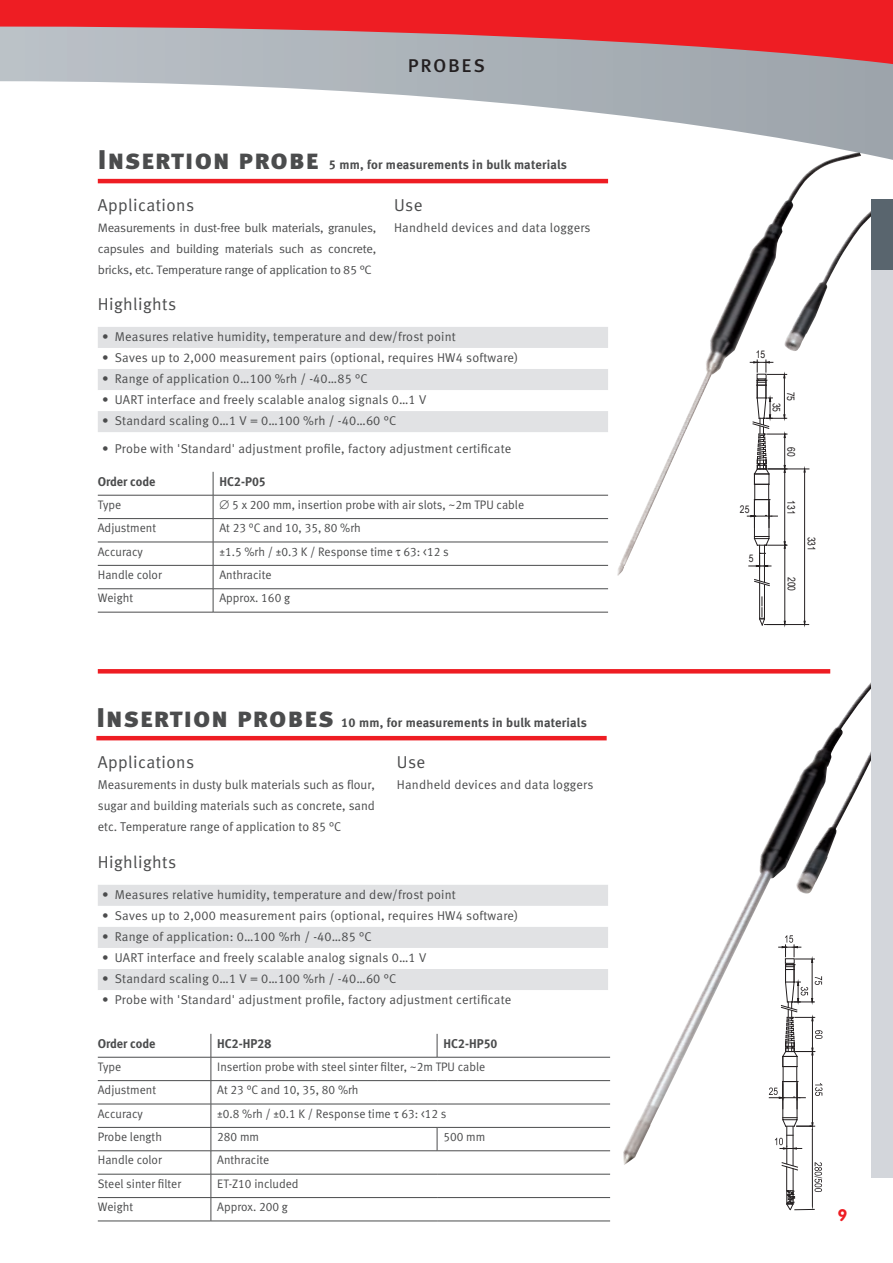
<style>
.page{position:relative;width:893px;height:1263px;background:#fff}
.page>*{position:absolute;margin:0;border:0;box-sizing:border-box;transform-origin:0 0}
.t1{font:18.45px "Meta Medium LF Caps";color:#231f20;scale:1.04 1}
.t2{font:17.25px "Meta Normal LF";letter-spacing:.025em;color:#4b4c4d}
.t3{font:700 16.5px "VAG Rounded";color:#ee1d23}
.t4{font:12.75px/21px "Meta Normal LF";letter-spacing:.015em;color:#4b4c4d;text-align:justify}
.t5{font:12.75px "Meta Bold LF";letter-spacing:.01em;color:#4b4c4d}
.t6{font:12.3px "Meta Normal LF";color:#4b4c4d}
.t7{font:12.3px/21px "Meta Normal LF";color:#4b4c4d;text-align:justify;scale:1.04 1}
.t8{font:10.5px "Arial Narrow";color:#231f20}
.s1{font-family:"Meta Black LF Caps";font-size:27px}
</style>
<div class="page">
<img style="left:623px;top:671px;width:249px;height:494px">
<hr style="left:784px;top:548px;width:1px;height:73px;background:#231f20">
<hr style="left:764px;top:545px;width:1px;height:37px;background:#231f20">
<hr style="left:759px;top:545px;width:1px;height:36px;background:#231f20">
<svg style="left:754px;top:579px;width:16px;height:7px"></svg>
<hr style="left:769px;top:624px;width:40px;height:1px;background:#231f20">
<hr style="left:804px;top:472px;width:1px;height:149px;background:#231f20">
<svg style="left:759px;top:597px;width:28px;height:29px"></svg>
<hr style="left:764px;top:585px;width:1px;height:34px;background:#231f20">
<hr style="left:759px;top:583px;width:1px;height:35px;background:#231f20">
<hr style="left:812px;top:1129px;width:1px;height:77px;background:#231f20">
<hr style="left:793px;top:1126px;width:1px;height:40px;background:#231f20">
<hr style="left:786px;top:1126px;width:1px;height:38px;background:#231f20">
<hr style="left:812px;top:1055px;width:1px;height:68px;background:#231f20">
<svg style="left:769px;top:935px;width:53px;height:174px"></svg>
<svg style="left:775px;top:1117px;width:40px;height:32px"></svg>
<svg style="left:781px;top:1162px;width:41px;height:49px"></svg>
<img style="left:617px;top:163px;width:255px;height:413px">
<svg style="left:0;top:66px;width:893px;height:97px"></svg>
<svg style="left:0;top:0;width:893px;height:66px;background:#d25e64"></svg>
<svg style="left:98px;top:669px;width:732px;height:4px;background:#ee2026"></svg>
<div style="left:872px;top:224px;width:21px;height:954px;background:#d3d6db"></div>
<div style="left:872px;top:199px;width:21px;height:70px;background:#59656e"></div>
<svg style="left:98px;top:327px;width:510px;height:105px;fill:#e1e2e4"></svg>
<hr style="left:98px;top:518px;width:115px;height:1px;background:#4b4c4d">
<hr style="left:213px;top:518px;width:395px;height:1px;background:#4b4c4d">
<hr style="left:98px;top:542px;width:115px;height:1px;background:#4b4c4d">
<hr style="left:213px;top:542px;width:395px;height:1px;background:#4b4c4d">
<hr style="left:98px;top:565px;width:115px;height:1px;background:#4b4c4d">
<hr style="left:213px;top:565px;width:395px;height:1px;background:#4b4c4d">
<hr style="left:98px;top:588px;width:115px;height:1px;background:#4b4c4d">
<hr style="left:213px;top:588px;width:395px;height:1px;background:#4b4c4d">
<hr style="left:98px;top:612px;width:115px;height:1px;background:#4b4c4d">
<hr style="left:213px;top:612px;width:395px;height:1px;background:#4b4c4d">
<svg style="left:213px;top:472px;width:1px;height:140px"></svg>
<hr style="left:98px;top:495px;width:115px;height:1px;background:#4b4c4d">
<hr style="left:213px;top:495px;width:395px;height:1px;background:#4b4c4d">
<hr style="left:98px;top:179px;width:510px;height:4px;background:#ee1d23">
<svg style="left:98px;top:885px;width:510px;height:105px;fill:#e1e2e4"></svg>
<hr style="left:98px;top:1080px;width:113px;height:1px;background:#4b4c4d">
<hr style="left:98px;top:1104px;width:113px;height:1px;background:#4b4c4d">
<hr style="left:98px;top:1127px;width:113px;height:1px;background:#4b4c4d">
<svg style="left:437px;top:1128px;width:1px;height:22px"></svg>
<hr style="left:98px;top:1150px;width:113px;height:1px;background:#4b4c4d">
<hr style="left:98px;top:1174px;width:113px;height:1px;background:#4b4c4d">
<hr style="left:98px;top:1197px;width:113px;height:1px;background:#4b4c4d">
<hr style="left:98px;top:1221px;width:113px;height:1px;background:#4b4c4d">
<svg style="left:437px;top:1034px;width:1px;height:23px"></svg>
<hr style="left:98px;top:1057px;width:113px;height:1px;background:#4b4c4d">
<hr style="left:211px;top:1057px;width:226px;height:1px;background:#4b4c4d">
<hr style="left:437px;top:1057px;width:173px;height:1px;background:#4b4c4d">
<hr style="left:211px;top:1080px;width:226px;height:1px;background:#4b4c4d">
<hr style="left:437px;top:1080px;width:173px;height:1px;background:#4b4c4d">
<hr style="left:211px;top:1104px;width:226px;height:1px;background:#4b4c4d">
<hr style="left:437px;top:1104px;width:173px;height:1px;background:#4b4c4d">
<hr style="left:211px;top:1127px;width:226px;height:1px;background:#4b4c4d">
<hr style="left:437px;top:1127px;width:173px;height:1px;background:#4b4c4d">
<hr style="left:211px;top:1150px;width:226px;height:1px;background:#4b4c4d">
<hr style="left:437px;top:1150px;width:173px;height:1px;background:#4b4c4d">
<hr style="left:211px;top:1174px;width:226px;height:1px;background:#4b4c4d">
<hr style="left:437px;top:1174px;width:173px;height:1px;background:#4b4c4d">
<hr style="left:211px;top:1197px;width:226px;height:1px;background:#4b4c4d">
<svg style="left:211px;top:1034px;width:1px;height:187px"></svg>
<hr style="left:437px;top:1197px;width:173px;height:1px;background:#4b4c4d">
<hr style="left:211px;top:1221px;width:226px;height:1px;background:#4b4c4d">
<hr style="left:437px;top:1221px;width:173px;height:1px;background:#4b4c4d">
<hr style="left:96px;top:736px;width:511px;height:4px;background:#ee1d23">
<h1 class="t1" style="left:408px;top:54px;width:13px">PROB</h1>
<h1 class="t1" style="left:462px;top:54px;width:24px">ES</h1>
<p class="t5" style="left:98px;top:157px;width:471px"><span class="s1">Insertion probe</span> 5 mm, for measurements in bulk materials</p>
<h2 class="t2" style="left:98px;top:195px;width:98px">Applications</h2>
<p class="t7" style="left:98px;top:217px;width:269px">Measurements in dust-free bulk materials, granules, capsules and building materials such as concrete, bricks, etc. Temperature range of application to 85 °C</p>
<h2 class="t2" style="left:394px;top:195px;width:30px">Use</h2>
<p class="t4" style="left:394px;top:217px;width:198px">Handheld devices and data loggers</p>
<h2 class="t2" style="left:98px;top:294px;width:80px">Highlights</h2>
<p class="t4" style="left:102px;top:326px;width:355px">• Measures relative humidity, temperature and dew/frost point</p>
<p class="t4" style="left:102px;top:347px;width:418px">• Saves up to 2,000 measurement pairs (optional, requires HW4 software)</p>
<p class="t4" style="left:102px;top:368px;width:267px">• Range of application 0…100 %rh / -40…85 °C</p>
<p class="t4" style="left:102px;top:389px;width:326px">• UART interface and freely scalable analog signals 0…1 V</p>
<p class="t4" style="left:102px;top:410px;width:296px">• Standard scaling 0…1 V = 0…100 %rh / -40…60 °C</p>
<p class="t4" style="left:102px;top:437px;width:411px">• Probe with 'Standard' adjustment profile, factory adjustment certificate</p>
<p class="t5" style="left:98px;top:474px;width:59px">Order code</p>
<p class="t5" style="left:219px;top:474px;width:48px">HC2-P05</p>
<p class="t6" style="left:98px;top:497px;width:25px">Type</p>
<p class="t6" style="left:219px;top:497px;width:306px">∅ 5 x 200 mm, insertion probe with air slots, ~2m TPU cable</p>
<p class="t6" style="left:98px;top:520px;width:60px">Adjustment</p>
<p class="t6" style="left:219px;top:520px;width:143px">At 23 °C and 10, 35, 80 %rh</p>
<p class="t6" style="left:98px;top:544px;width:47px">Accuracy</p>
<p class="t6" style="left:219px;top:544px;width:231px">±1.5 %rh / ±0.3 K / Response time 63: &lt;12 s</p>
<p class="t6" style="left:98px;top:567px;width:66px">Handle color</p>
<p class="t6" style="left:219px;top:567px;width:54px">Anthracite</p>
<p class="t6" style="left:98px;top:591px;width:37px">Weight</p>
<p class="t6" style="left:219px;top:591px;width:72px">Approx. 160 g</p>
<p class="t5" style="left:96px;top:714px;width:492px"><span class="s1">Insertion probes</span> 10 mm, for measurements in bulk materials</p>
<h2 class="t2" style="left:98px;top:752px;width:98px">Applications</h2>
<p class="t4" style="left:98px;top:774px;width:279px">Measurements in dusty bulk materials such as flour, sugar and building materials such as concrete, sand etc. Temperature range of application to 85 °C</p>
<h2 class="t2" style="left:397px;top:752px;width:30px">Use</h2>
<p class="t4" style="left:397px;top:774px;width:198px">Handheld devices and data loggers</p>
<h2 class="t2" style="left:98px;top:851px;width:80px">Highlights</h2>
<p class="t4" style="left:102px;top:884px;width:355px">• Measures relative humidity, temperature and dew/frost point</p>
<p class="t4" style="left:102px;top:905px;width:418px">• Saves up to 2,000 measurement pairs (optional, requires HW4 software)</p>
<p class="t4" style="left:102px;top:926px;width:271px">• Range of application: 0…100 %rh / -40…85 °C</p>
<p class="t4" style="left:102px;top:947px;width:326px">• UART interface and freely scalable analog signals 0…1 V</p>
<p class="t4" style="left:102px;top:968px;width:296px">• Standard scaling 0…1 V = 0…100 %rh / -40…60 °C</p>
<p class="t4" style="left:102px;top:989px;width:411px">• Probe with 'Standard' adjustment profile, factory adjustment certificate</p>
<p class="t5" style="left:98px;top:1036px;width:59px">Order code</p>
<p class="t5" style="left:217px;top:1036px;width:56px">HC2-HP28</p>
<p class="t5" style="left:443px;top:1036px;width:56px">HC2-HP50</p>
<p class="t6" style="left:98px;top:1059px;width:25px">Type</p>
<p class="t6" style="left:217px;top:1059px;width:270px">Insertion probe with steel sinter filter, ~2m TPU cable</p>
<p class="t6" style="left:98px;top:1082px;width:60px">Adjustment</p>
<p class="t6" style="left:217px;top:1082px;width:143px">At 23 °C and 10, 35, 80 %rh</p>
<p class="t6" style="left:98px;top:1106px;width:47px">Accuracy</p>
<p class="t6" style="left:217px;top:1106px;width:231px">±0.8 %rh / ±0.1 K / Response time 63: &lt;12 s</p>
<p class="t6" style="left:98px;top:1129px;width:66px">Probe length</p>
<p class="t6" style="left:217px;top:1129px;width:43px">280 mm</p>
<p class="t6" style="left:443px;top:1129px;width:43px">500 mm</p>
<p class="t6" style="left:98px;top:1153px;width:66px">Handle color</p>
<p class="t6" style="left:217px;top:1153px;width:54px">Anthracite</p>
<p class="t6" style="left:98px;top:1176px;width:85px">Steel sinter filter</p>
<p class="t6" style="left:217px;top:1176px;width:83px">ET-Z10 included</p>
<p class="t6" style="left:98px;top:1199px;width:37px">Weight</p>
<p class="t6" style="left:217px;top:1199px;width:72px">Approx. 200 g</p>
<p class="t8" style="left:756px;top:346px;width:11px">15</p>
<p class="t8" style="left:798px;top:392px;width:11px;rotate:90deg">75</p>
<p class="t8" style="left:784px;top:402px;width:11px;rotate:90deg">35</p>
<p class="t8" style="left:799px;top:447px;width:11px;rotate:90deg">60</p>
<p class="t8" style="left:740px;top:502px;width:11px">25</p>
<p class="t8" style="left:749px;top:551px;width:6px">5</p>
<p class="t8" style="left:799px;top:500px;width:16px;rotate:90deg">131</p>
<p class="t8" style="left:799px;top:577px;width:16px;rotate:90deg">200</p>
<p class="t8" style="left:819px;top:536px;width:16px;rotate:90deg">331</p>
<p class="t3" style="left:838px;top:1205px;width:11px">9</p>
</div>
